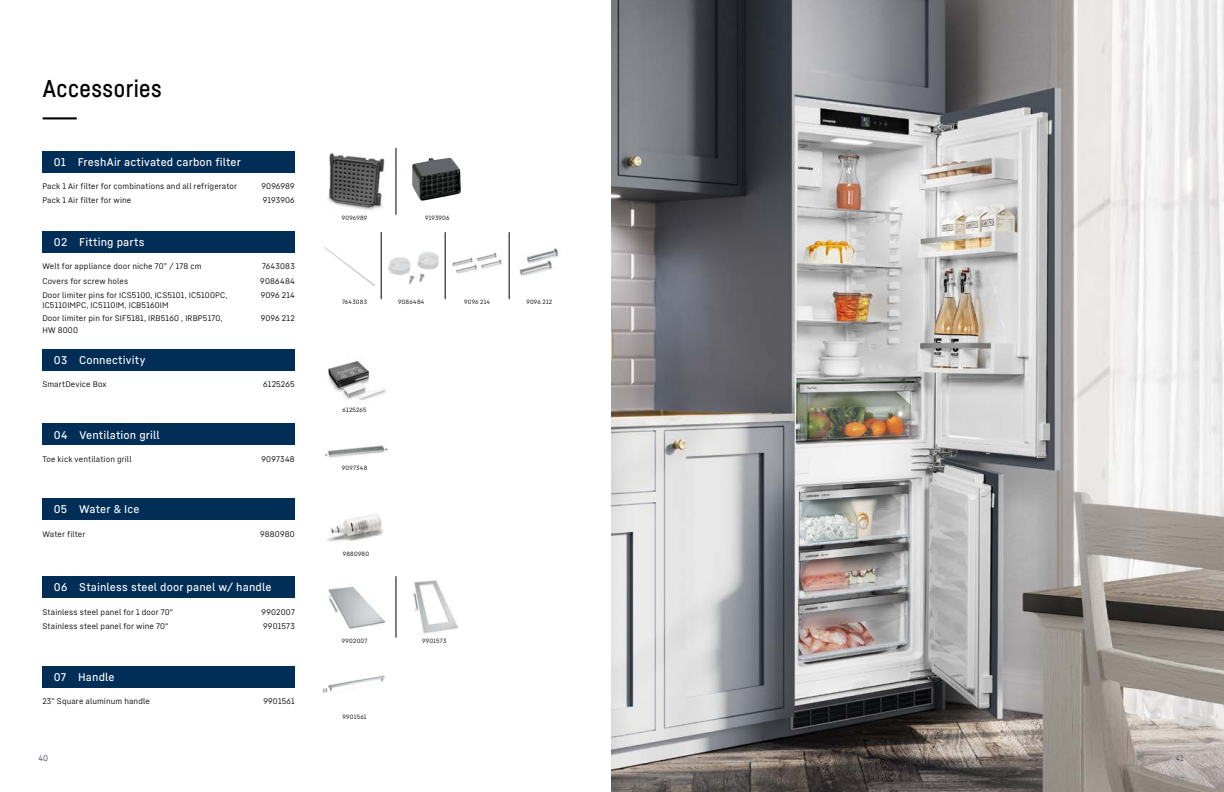
<style>
.page{position:relative;width:1224px;height:792px;background:#fff}
.page>*{position:absolute;margin:0;border:0;box-sizing:border-box;transform-origin:0 0}
.t1{font:24px/36.5px "Liebherr Head";letter-spacing:.02em;color:#000}
.t2{font:500 11px "Liebherr Text";letter-spacing:.01em;color:#fff}
.t3{font:8px/14.4px "Liebherr Text";letter-spacing:.015em;color:#000}
.t4{font:8px "Liebherr Text";color:#344663}
.t5{font:6px "Liebherr Text";color:#000}
</style>
<div class="page">
<img style="left:612px;top:0;width:612px;height:792px">
<img style="left:327px;top:153px;width:58px;height:58px">
<img style="left:324px;top:247px;width:52px;height:39px">
<img style="left:328px;top:587px;width:58px;height:42px">
<img style="left:323px;top:675px;width:62px;height:19px">
<img style="left:328px;top:361px;width:59px;height:39px">
<img style="left:325px;top:445px;width:63px;height:13px">
<img style="left:388px;top:252px;width:51px;height:32px">
<img style="left:327px;top:514px;width:56px;height:28px">
<img style="left:412px;top:580px;width:46px;height:54px">
<hr style="left:396px;top:148px;width:1px;height:67px;background:#000">
<hr style="left:381px;top:232px;width:1px;height:67px;background:#000">
<hr style="left:445px;top:232px;width:1px;height:67px;background:#000">
<hr style="left:509px;top:232px;width:1px;height:67px;background:#000">
<hr style="left:396px;top:576px;width:1px;height:62px;background:#000">
<img style="left:452px;top:252px;width:50px;height:22px">
<img style="left:519px;top:248px;width:40px;height:28px">
<div style="left:42px;top:666px;width:253px;height:21px;background:#002e57"></div>
<div style="left:42px;top:349px;width:253px;height:21px;background:#002e57"></div>
<div style="left:42px;top:424px;width:253px;height:21px;background:#002e57"></div>
<div style="left:42px;top:499px;width:253px;height:21px;background:#002e57"></div>
<div style="left:42px;top:577px;width:253px;height:21px;background:#002e57"></div>
<div style="left:42px;top:231px;width:253px;height:22px;background:#002e57"></div>
<div style="left:42px;top:151px;width:253px;height:21px;background:#002e57"></div>
<img style="left:412px;top:158px;width:49px;height:43px">
<h1 class="t1" style="left:43px;top:69px;width:120px">Accessories ---</h1>
<h2 class="t2" style="left:54px;top:154px;width:188px">01 FreshAir activated carbon filter</h2>
<p class="t3" style="left:42px;top:179px;width:196px">Pack 1 Air filter for combinations and all refrigerator<br>Pack 1 Air filter for wine</p>
<p class="t3" style="left:261px;top:179px;width:35px">9096989<br>9193906</p>
<h2 class="t2" style="left:54px;top:235px;width:92px">02 Fitting parts</h2>
<p class="t3" style="left:42px;top:259px;width:187px">Welt for appliance door niche 70” / 178 cm<br>Covers for screw holes<br>Door limiter pins for ICS5100, ICS5101, IC5100PC,</p>
<p class="t3" style="left:42px;top:298px;width:182px;line-height:13.3px">IC5110IMPC, IC5110IM, ICB5160IM<br>Door limiter pin for SIF5181, IRB5160 , IRBP5170,</p>
<p class="t3" style="left:42px;top:323px;width:37px">HW 8000</p>
<p class="t3" style="left:260px;top:259px;width:36px;text-align:justify">7643083<br>9086484<br>9096 214</p>
<p class="t3" style="left:261px;top:311px;width:36px">9096 212</p>
<h2 class="t2" style="left:54px;top:352px;width:93px">03 Connectivity</h2>
<p class="t3" style="left:42px;top:376px;width:66px">SmartDevice Box</p>
<p class="t3" style="left:263px;top:376px;width:33px">6125265</p>
<h2 class="t2" style="left:54px;top:427px;width:107px">04 Ventilation grill</h2>
<p class="t3" style="left:42px;top:451px;width:91px">Toe kick ventilation grill</p>
<p class="t3" style="left:261px;top:451px;width:35px">9097348</p>
<h2 class="t2" style="left:54px;top:502px;width:87px">05 Water &amp; Ice</h2>
<p class="t3" style="left:42px;top:526px;width:44px">Water filter</p>
<p class="t3" style="left:260px;top:526px;width:36px">9880980</p>
<h2 class="t2" style="left:54px;top:580px;width:219px">06 Stainless steel door panel w/ handle</h2>
<p class="t3" style="left:42px;top:604px;width:132px">Stainless steel panel for 1 door 70"<br>Stainless steel panel for wine 70"</p>
<p class="t3" style="left:262px;top:604px;width:35px">9902007<br>9901573</p>
<h2 class="t2" style="left:54px;top:669px;width:62px">07 Handle</h2>
<p class="t3" style="left:42px;top:694px;width:109px">23” Square aluminum handle</p>
<p class="t3" style="left:263px;top:694px;width:33px">9901561</p>
<p class="t5" style="left:342px;top:214px;width:27px">9096989</p>
<p class="t5" style="left:425px;top:214px;width:26px">9193906</p>
<p class="t5" style="left:342px;top:298px;width:26px">7643083</p>
<p class="t5" style="left:398px;top:298px;width:28px">9086484</p>
<p class="t5" style="left:464px;top:298px;width:27px">9096 214</p>
<p class="t5" style="left:526px;top:298px;width:27px">9096 212</p>
<p class="t5" style="left:343px;top:406px;width:26px">6125265</p>
<p class="t5" style="left:342px;top:464px;width:27px">9097348</p>
<p class="t5" style="left:343px;top:550px;width:28px">9880980</p>
<p class="t5" style="left:342px;top:636px;width:27px">9902007</p>
<p class="t5" style="left:343px;top:713px;width:25px">9901561</p>
<p class="t5" style="left:422px;top:636px;width:26px">9901573</p>
<p class="t4" style="left:39px;top:752px;width:11px">40</p>
<p class="t4" style="left:1176px;top:752px;width:10px">41</p>
</div>
